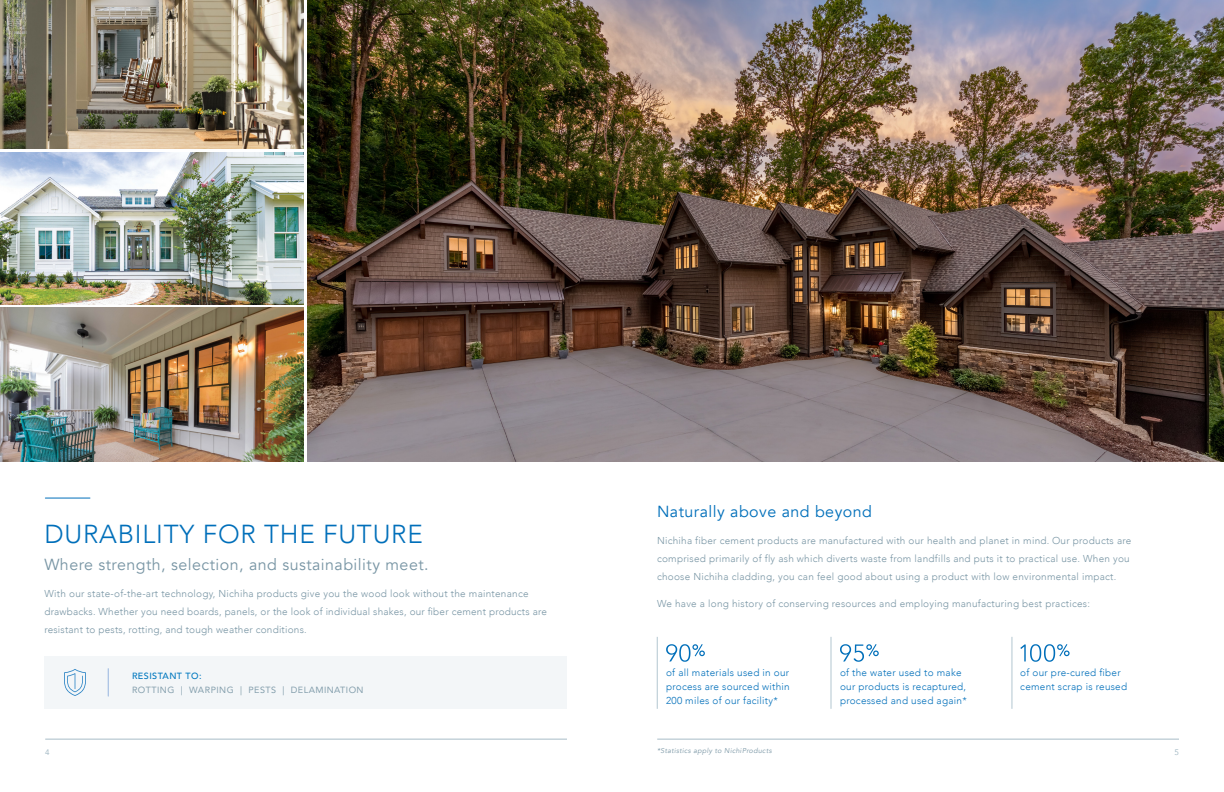
<style>
.page{position:relative;width:1224px;height:792px;background:#fff}
.page>*{position:absolute;margin:0;border:0;box-sizing:border-box;transform-origin:0 0}
.t1{font:300 26px "Avenir";letter-spacing:.03em;color:#006fba}
.t2{font:16px "Avenir";letter-spacing:.03em;color:#7895a4}
.t3{font:16px "Avenir";letter-spacing:.03em;color:#006fba}
.t4{font:300 10px/18px "Avenir";letter-spacing:.025em;color:#7895a4}
.t5{font:300 10px/14px "Avenir";letter-spacing:.025em;color:#006fba}
.t6{font:9px "Avenir";letter-spacing:.05em;color:#839eac}
.t7{font:500 9px "Avenir";letter-spacing:.05em;color:#0078bf}
.t8{font:8px "Avenir";color:#a7bcc7}
.t9{font:italic 7px "Avenir";letter-spacing:.05em;color:#7895a4}
</style>
<div class="page">
<hr style="left:657px;top:739px;width:522px;height:1px;background:#a7bcc7">
<hr style="left:45px;top:739px;width:522px;height:1px;background:#a7bcc7">
<hr style="left:45px;top:498px;width:45px;height:1px;background:#006fba">
<div style="left:45px;top:656px;width:522px;height:53px;background:#f3f6f8"></div>
<svg style="left:108px;top:669px;width:1px;height:27px"></svg>
<svg style="left:64px;top:669px;width:22px;height:27px"></svg>
<svg style="left:666px;top:644px;width:39px;height:18px"></svg>
<svg style="left:1020px;top:644px;width:50px;height:18px"></svg>
<svg style="left:840px;top:644px;width:39px;height:18px"></svg>
<hr style="left:831px;top:637px;width:1px;height:72px;background:#b3c6d0">
<hr style="left:657px;top:637px;width:1px;height:72px;background:#b3c6d0">
<hr style="left:1012px;top:637px;width:1px;height:72px;background:#b3c6d0">
<img style="left:307px;top:0;width:917px;height:461px">
<img style="left:0;top:152px;width:304px;height:152px">
<img style="left:0;top:308px;width:304px;height:153px">
<img style="left:0;top:0;width:304px;height:149px">
<h1 class="t1" style="left:44px;top:519px;width:380px">DURABILITY FOR THE FUTURE</h1>
<h2 class="t2" style="left:44px;top:555px;width:386px">Where strength, selection, and sustainability meet.</h2>
<p class="t4" style="left:44px;top:584px;width:504px">With our state-of-the-art technology, Nichiha products give you the wood look without the maintenance drawbacks. Whether you need boards, panels, or the look of individual shakes, our fiber cement products are resistant to pests, rotting, and tough weather conditions.</p>
<p class="t7" style="left:132px;top:668px;width:71px">RESISTANT TO:</p>
<p class="t6" style="left:132px;top:683px;width:233px">ROTTING | WARPING | PESTS | DELAMINATION</p>
<h2 class="t3" style="left:657px;top:502px;width:217px">Naturally above and beyond</h2>
<p class="t4" style="left:657px;top:532px;width:476px">Nichiha fiber cement products are manufactured with our health and planet in mind. Our products are comprised primarily of fly ash which diverts waste from landfills and puts it to practical use. When you choose Nichiha cladding, you can feel good about using a product with low environmental impact.</p>
<p class="t4" style="left:657px;top:595px;width:435px">We have a long history of conserving resources and employing manufacturing best practices:</p>
<p class="t5" style="left:666px;top:665px;width:125px;text-align:justify">of all materials used in our process are sourced within 200 miles of our facility*</p>
<p class="t5" style="left:840px;top:665px;width:128px">of the water used to make our products is recaptured, processed and used again*</p>
<p class="t5" style="left:1020px;top:665px;width:108px">of our pre-cured fiber cement scrap is reused</p>
<p class="t9" style="left:657px;top:747px;width:116px">*Statistics apply to NichiProducts</p>
<p class="t8" style="left:45px;top:746px;width:6px">4</p>
<p class="t8" style="left:1175px;top:746px;width:6px">5</p>
</div>
